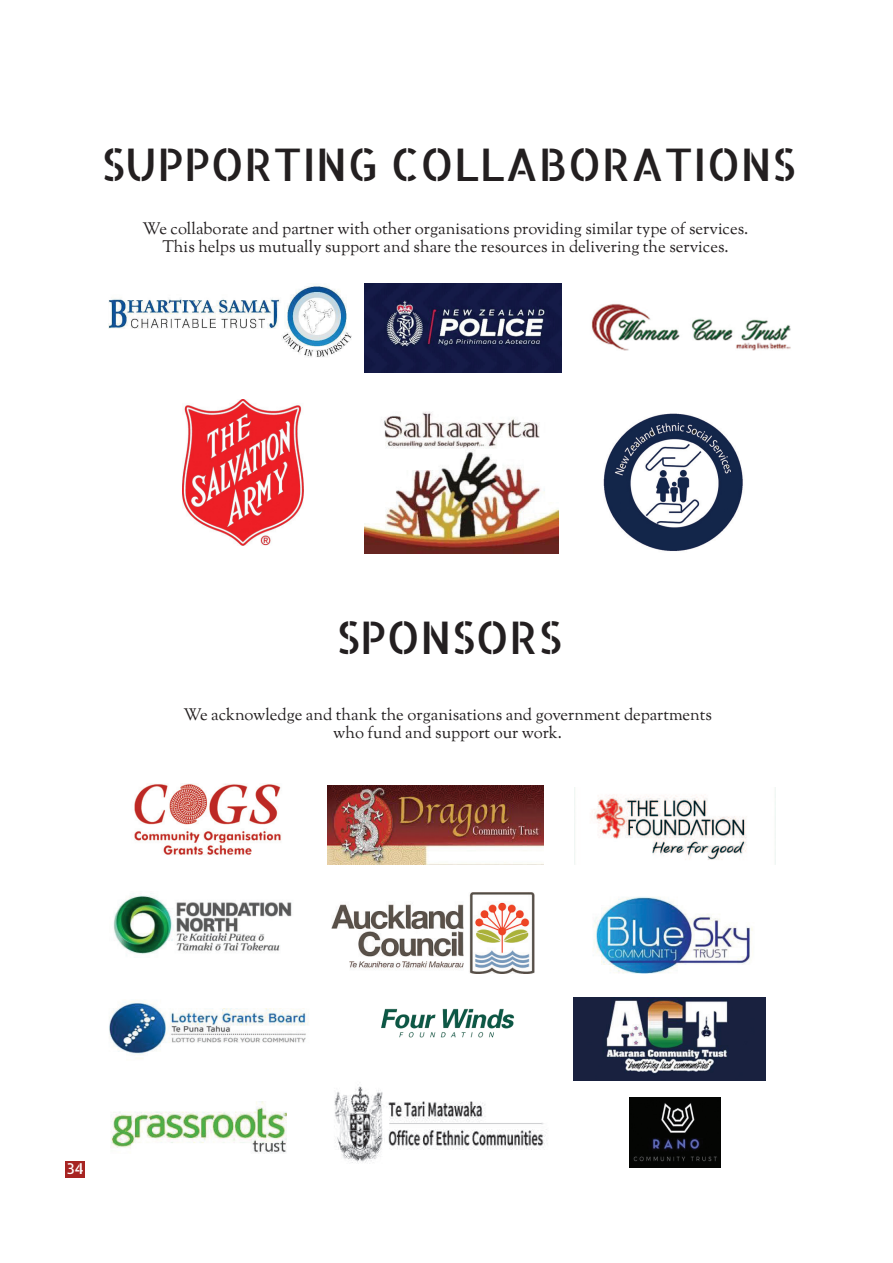
<style>
.page{position:relative;width:893px;height:1263px;background:#fff}
.page>*{position:absolute;margin:0;border:0;box-sizing:border-box;transform-origin:0 0}
.t1{font:45px "Allerta Stencil";color:#231f20}
.t2{font:16.5px/18px "Sorts Mill Goudy";color:#231f20;text-align:center}
.t3{font:15px "Allerta Stencil";color:#fff}
</style>
<div class="page">
<div style="left:65px;top:1161px;width:20px;height:17px;background:#a72422"></div>
<img style="left:134px;top:784px;width:147px;height:71px">
<img style="left:332px;top:893px;width:203px;height:81px">
<img style="left:574px;top:788px;width:202px;height:76px">
<img style="left:113px;top:893px;width:179px;height:61px">
<img style="left:327px;top:786px;width:216px;height:78px">
<img style="left:108px;top:285px;width:243px;height:72px">
<img style="left:593px;top:897px;width:160px;height:77px">
<img style="left:182px;top:399px;width:122px;height:147px">
<img style="left:109px;top:1001px;width:200px;height:58px">
<img style="left:364px;top:284px;width:197px;height:88px">
<img style="left:364px;top:412px;width:194px;height:142px">
<img style="left:591px;top:304px;width:200px;height:47px">
<img style="left:334px;top:1086px;width:213px;height:77px">
<img style="left:603px;top:413px;width:140px;height:138px">
<img style="left:630px;top:1097px;width:90px;height:70px">
<img style="left:381px;top:1008px;width:134px;height:30px">
<img style="left:110px;top:1102px;width:177px;height:51px">
<img style="left:573px;top:997px;width:192px;height:83px">
<h1 class="t1" style="left:101px;top:146px;width:696px">SUPPORTING COLLABORATIONS</h1>
<p class="t2" style="left:143px;top:221px;width:607px">We collaborate and partner with other organisations providing similar type of services.<br>This helps us mutually support and share the resources in delivering the services.</p>
<h1 class="t1" style="left:336px;top:618px;width:227px">SPONSORS</h1>
<p class="t2" style="left:183px;top:707px;width:530px">We acknowledge and thank the organisations and government departments who fund and support our work.</p>
<p class="t3" style="left:66px;top:1162px;width:19px">34</p>
</div>
